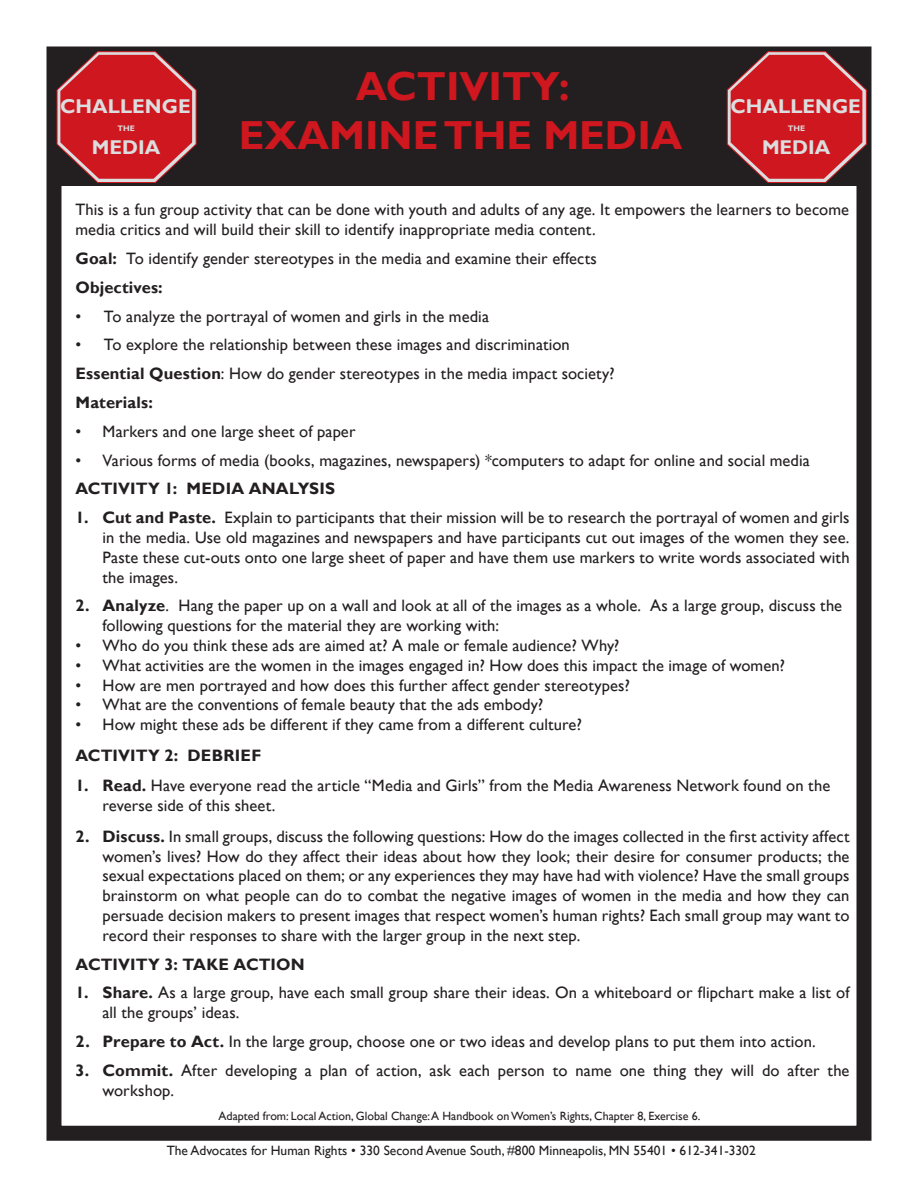
<style>
.page{position:relative;width:918px;height:1188px;background:#fff}
.page>*{position:absolute;margin:0;border:0;box-sizing:border-box;transform-origin:0 0}
.t1{font:700 40.5px/48.6px "Gill Sans";color:#ce171e;text-align:center}
.t2{font:700 19.95px "Gill Sans";color:#dcddde}
.t3{font:16.5px/19.8px "Gill Sans";letter-spacing:.005em;color:#231f20}
.t4{font:700 16.5px "Gill Sans";letter-spacing:.01em;color:#231f20}
.t5{font:13.5px "Gill Sans";color:#231f20}
.t6{font:12px "Gill Sans";color:#231f20}
.t7{font:700 7.95px "Gill Sans";color:#dcddde}
.s1{font-weight:700}
</style>
<div class="page">
<div style="left:46px;top:46px;width:826px;height:1095px;border:15px solid #231f20"></div>
<div style="left:57px;top:48px;width:810px;height:138px;background:#231f20"></div>
<svg style="left:727px;top:51px;width:140px;height:132px"></svg>
<svg style="left:56px;top:51px;width:141px;height:132px"></svg>
<p class="t2" style="left:60px;top:94px;width:132px">CHALLENGE</p>
<p class="t7" style="left:118px;top:123px;width:19px">THE</p>
<p class="t2" style="left:92px;top:136px;width:70px">MEDIA</p>
<h1 class="t1" style="left:239px;top:64px;width:445px">ACTIVITY:<br>EXAMINE THE MEDIA</h1>
<p class="t2" style="left:731px;top:94px;width:132px">CHALLENGE</p>
<p class="t7" style="left:788px;top:123px;width:19px">THE</p>
<p class="t2" style="left:762px;top:136px;width:70px">MEDIA</p>
<p class="t3" style="left:75px;top:200px;width:775px">This is a fun group activity that can be done with youth and adults of any age. It empowers the learners to become media critics and will build their skill to identify inappropriate media content.</p>
<p class="t3" style="left:75px;top:244px;width:523px;line-height:28.8px"><span class="s1">Goal:</span> To identify gender stereotypes in the media and examine their effects<br><span class="s1">Objectives:</span></p>
<p class="t3" style="left:75px;top:306px;width:415px">• To analyze the portrayal of women and girls in the media</p>
<p class="t3" style="left:75px;top:331px;width:541px;line-height:28.8px">• To explore the relationship between these images and discrimination<br><span class="s1">Essential Question</span>: How do gender stereotypes in the media impact society?<br><span class="s1">Materials:</span></p>
<p class="t3" style="left:75px;top:422px;width:282px">• Markers and one large sheet of paper</p>
<p class="t3" style="left:75px;top:450px;width:736px">• Various forms of media (books, magazines, newspapers) *computers to adapt for online and social media</p>
<p class="t4" style="left:75px;top:479px;width:261px">ACTIVITY 1: MEDIA ANALYSIS</p>
<p class="t3" style="left:103px;top:508px;width:749px;text-align:justify;text-indent:-27px"><span class="s1">1. Cut and Paste.</span> Explain to participants that their mission will be to research the portrayal of women and girls in the media. Use old magazines and newspapers and have participants cut out images of the women they see.<br>Paste these cut-outs onto one large sheet of paper and have them use markers to write words associated with the images.</p>
<p class="t3" style="left:103px;top:596px;width:741px;text-indent:-27px"><span class="s1">2. Analyze</span>. Hang the paper up on a wall and look at all of the images as a whole. As a large group, discuss the following questions for the material they are working with:</p>
<p class="t3" style="left:76px;top:636px;width:545px">• Who do you think these ads are aimed at? A male or female audience? Why?</p>
<p class="t3" style="left:76px;top:656px;width:711px">• What activities are the women in the images engaged in? How does this impact the image of women?</p>
<p class="t3" style="left:76px;top:675px;width:556px">• How are men portrayed and how does this further affect gender stereotypes?</p>
<p class="t3" style="left:76px;top:695px;width:469px">• What are the conventions of female beauty that the ads embody?</p>
<p class="t3" style="left:76px;top:715px;width:508px">• How might these ads be different if they came from a different culture?</p>
<p class="t4" style="left:76px;top:745px;width:187px">ACTIVITY 2: DEBRIEF</p>
<p class="t3" style="left:103px;top:776px;width:729px;text-indent:-27px"><span class="s1">1. Read.</span> Have everyone read the article “Media and Girls” from the Media Awareness Network found on the reverse side of this sheet.</p>
<p class="t3" style="left:103px;top:827px;width:749px;text-align:justify;text-indent:-27px"><span class="s1">2. Discuss.</span> In small groups, discuss the following questions: How do the images collected in the first activity affect women’s lives? How do they affect their ideas about how they look; their desire for consumer products; the sexual expectations placed on them; or any experiences they may have had with violence? Have the small groups brainstorm on what people can do to combat the negative images of women in the media and how they can persuade decision makers to present images that respect women’s human rights? Each small group may want to record their responses to share with the larger group in the next step.</p>
<p class="t4" style="left:76px;top:954px;width:231px">ACTIVITY 3: TAKE ACTION</p>
<p class="t3" style="left:103px;top:983px;width:749px;text-indent:-27px"><span class="s1">1. Share.</span> As a large group, have each small group share their ideas. On a whiteboard or flipchart make a list of all the groups’ ideas.</p>
<p class="t3" style="left:76px;top:1032px;width:742px"><span class="s1">2. Prepare to Act.</span> In the large group, choose one or two ideas and develop plans to put them into action.</p>
<p class="t3" style="left:103px;top:1061px;width:749px;text-indent:-27px"><span class="s1">3. Commit.</span> After developing a plan of action, ask each person to name one thing they will do after the workshop.</p>
<p class="t6" style="left:219px;top:1109px;width:483px">Adapted from: Local Action, Global Change: A Handbook on Women’s Rights, Chapter 8, Exercise 6.</p>
<p class="t5" style="left:167px;top:1143px;width:591px">The Advocates for Human Rights • 330 Second Avenue South, #800 Minneapolis, MN 55401 • 612-341-3302</p>
</div>
